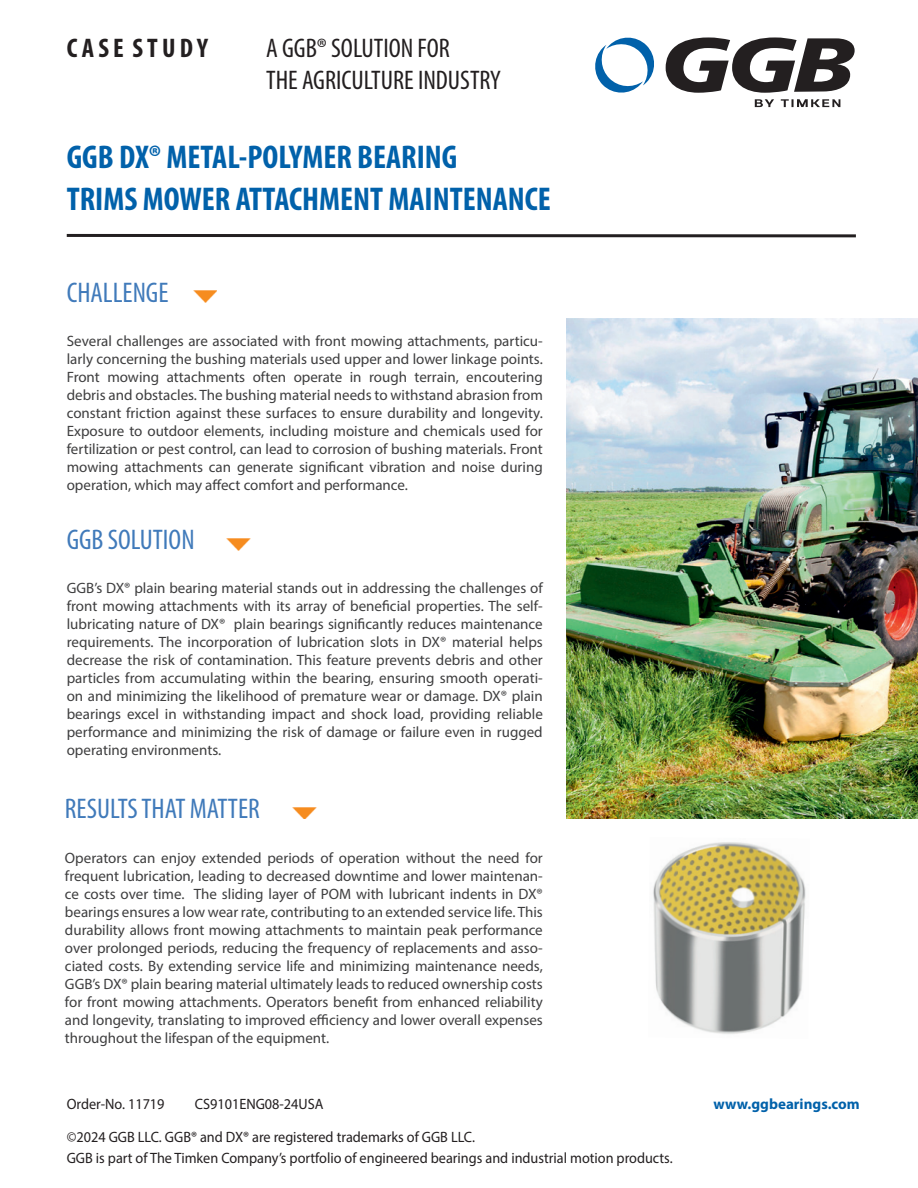
<style>
.page{position:relative;width:918px;height:1188px;background:#fff}
.page>*{position:absolute;margin:0;border:0;box-sizing:border-box;transform-origin:0 0}
.t1{font:700 condensed 33px "Myriad Pro";color:#0161aa}
.t2{font:condensed 28.5px "Myriad Pro";color:#407aba}
.t3{font:condensed 27px "Myriad Pro";color:#231f20}
.t4{font:700 condensed 27px "Myriad Pro";color:#231f20}
.t5{font:15px/18px "Myriad Pro";color:#3e3e3f;text-align:justify}
.t6{font:15px/21px "Myriad Pro";color:#231f20;scale:.95 1}
.t7{font:700 15px "Myriad Pro";color:#0161aa}
</style>
<div class="page">
<hr style="left:67px;top:234px;width:789px;height:3px;background:#231f20">
<img style="left:567px;top:318px;width:351px;height:500px">
<img style="left:293px;top:807px;width:23px;height:12px">
<img style="left:193px;top:290px;width:24px;height:12px">
<img style="left:227px;top:539px;width:23px;height:12px">
<img style="left:653px;top:842px;width:153px;height:192px">
<svg style="left:755px;top:99px;width:85px;height:8px"></svg>
<svg style="left:595px;top:37px;width:59px;height:56px"></svg>
<svg style="left:666px;top:37px;width:189px;height:56px"></svg>
<p class="t4" style="left:67px;top:31px;width:143px">C A S E S T U D Y</p>
<p class="t3" style="left:266px;top:32px;width:185px">A GGB® SOLUTION FOR</p>
<p class="t3" style="left:266px;top:64px;width:236px">THE AGRICULTURE INDUSTRY</p>
<p class="t1" style="left:67px;top:137px;width:392px">GGB DX® METAL-POLYMER BEARING</p>
<p class="t1" style="left:67px;top:179px;width:486px">TRIMS MOWER ATTACHMENT MAINTENANCE</p>
<p class="t2" style="left:67px;top:275px;width:103px">CHALLENGE</p>
<p class="t5" style="left:67px;top:332px;width:478px">Several challenges are associated with front mowing attachments, particu&shy;larly concerning the bushing materials used upper and lower linkage points.<br>Front mowing attachments often operate in rough terrain, encoutering debris and obstacles. The bushing material needs to withstand abrasion from constant friction against these surfaces to ensure durability and longevity.<br>Exposure to outdoor elements, including moisture and chemicals used for fertilization or pest control, can lead to corrosion of bushing materials. Front mowing attachments can generate significant vibration and noise during operation, which may affect comfort and performance.</p>
<p class="t2" style="left:67px;top:522px;width:129px">GGB SOLUTION</p>
<p class="t5" style="left:67px;top:579px;width:478px">GGB’s DX® plain bearing material stands out in addressing the challenges of front mowing attachments with its array of beneficial properties. The self&shy;lubricating nature of DX® plain bearings significantly reduces maintenance requirements. The incorporation of lubrication slots in DX® material helps decrease the risk of contamination. This feature prevents debris and other particles from accumulating within the bearing, ensuring smooth operati&shy;on and minimizing the likelihood of premature wear or damage. DX® plain bearings excel in withstanding impact and shock load, providing reliable performance and minimizing the risk of damage or failure even in rugged operating environments.</p>
<p class="t2" style="left:65px;top:792px;width:196px">RESULTS THAT MATTER</p>
<p class="t5" style="left:65px;top:848px;width:479px">Operators can enjoy extended periods of operation without the need for frequent lubrication, leading to decreased downtime and lower maintenan&shy;ce costs over time. The sliding layer of POM with lubricant indents in DX® bearings ensures a low wear rate, contributing to an extended service life. This durability allows front mowing attachments to maintain peak performance over prolonged periods, reducing the frequency of replacements and asso&shy;ciated costs. By extending service life and minimizing maintenance needs, GGB’s DX® plain bearing material ultimately leads to reduced ownership costs for front mowing attachments. Operators benefit from enhanced reliability and longevity, translating to improved efficiency and lower overall expenses throughout the lifespan of the equipment.</p>
<p class="t6" style="left:67px;top:1093px;width:105px">Order-No. 11719</p>
<p class="t6" style="left:195px;top:1093px;width:137px">CS9101ENG08-24USA</p>
<p class="t6" style="left:67px;top:1126px;width:639px">©2024 GGB LLC. GGB® and DX® are registered trademarks of GGB LLC.<br>GGB is part of The Timken Company’s portfolio of engineered bearings and industrial motion products.</p>
<p class="t7" style="left:714px;top:1094px;width:148px">www.ggbearings.com</p>
</div>
